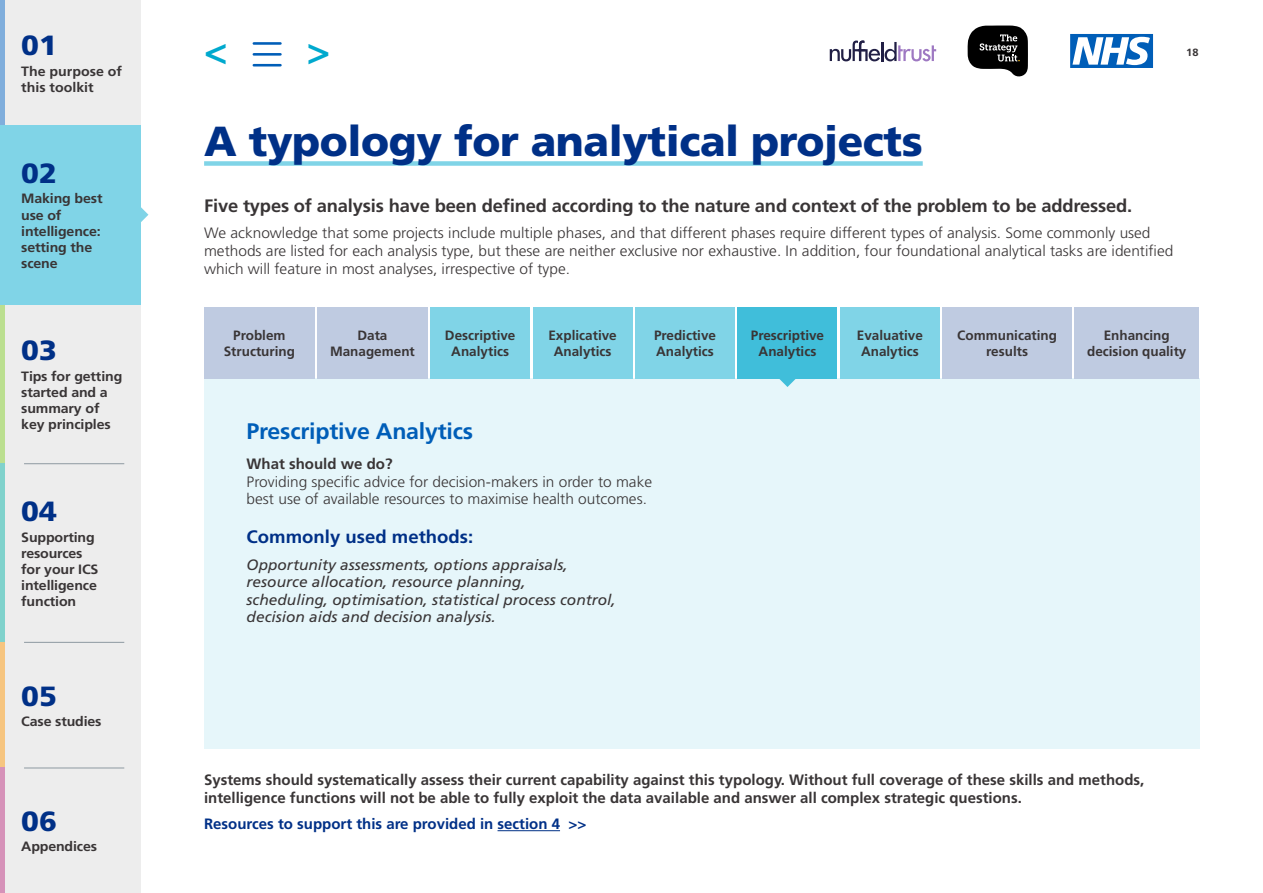
<style>
.page{position:relative;width:1263px;height:893px;background:#fff}
.page>*{position:absolute;margin:0;border:0;box-sizing:border-box;transform-origin:0 0}
.Heading_1_Light_Blue{font:900 42px "Frutiger";letter-spacing:-.01em;color:#003087}
.t1{font:900 condensed 39px "Frutiger";color:#00a9ce}
.t2{font:900 27.75px "Frutiger";color:#003087;scale:1.05 1}
.Heading_2{font:700 22.5px "Frutiger";letter-spacing:-.01em;color:#005eb8}
.Intro_Paragraph{font:700 18px "Frutiger";letter-spacing:-.01em;color:#393536}
.Heading_3{font:700 18px "Frutiger LT Std";color:#003087}
.Paragraph{font:300 15px/17.7px "Frutiger LT Std";color:#393536}
.Paragraph-2{font:700 15px/17.7px "Frutiger LT Std";color:#393536}
.Paragraph-3{font:italic 15px/17.7px "Frutiger LT Std";color:#393536}
.Paragraph-4{font:700 15px "Frutiger LT Std";color:#003087}
.t3{font:700 13.5px/16.2px "Frutiger";letter-spacing:-.01em;color:#393536;scale:1.05 1}
.Paragraph_Tables{font:700 13.5px/16.5px "Frutiger LT Std";color:#393536;text-align:center}
.t4{font:700 10.5px "Frutiger";color:#393536;scale:1.05 1}
.s1{font-weight:700}
</style>
<div class="page">
<div style="left:204px;top:379px;width:995px;height:370px;background:#e6f6fa"></div>
<div style="left:0;top:0;width:140px;height:893px;background:#ededed"></div>
<div style="left:204px;top:161px;width:719px;height:5px;background:#80d4e7"></div>
<div style="left:204px;top:307px;width:111px;height:72px;background:#bfcbe1"></div>
<div style="left:317px;top:307px;width:111px;height:72px;background:#bfcbe1"></div>
<div style="left:430px;top:307px;width:100px;height:72px;background:#80d4e7"></div>
<div style="left:533px;top:307px;width:100px;height:72px;background:#80d4e7"></div>
<div style="left:635px;top:307px;width:100px;height:72px;background:#80d4e7"></div>
<div style="left:737px;top:307px;width:100px;height:72px;background:#40beda"></div>
<div style="left:840px;top:307px;width:100px;height:72px;background:#80d4e7"></div>
<div style="left:942px;top:307px;width:130px;height:72px;background:#bfcbe1"></div>
<div style="left:1074px;top:307px;width:125px;height:72px;background:#bfcbe1"></div>
<hr style="left:497px;top:830px;width:63px;height:1px;background:#003087">
<svg style="left:779px;top:379px;width:17px;height:8px"></svg>
<hr style="left:24px;top:642px;width:100px;height:1px;background:#8e99a1">
<hr style="left:24px;top:463px;width:100px;height:1px;background:#8e99a1">
<hr style="left:24px;top:768px;width:100px;height:1px;background:#8e99a1">
<svg style="left:140px;top:206px;width:8px;height:17px"></svg>
<hr style="left:0;top:304px;width:4px;height:160px;background:#bbdf90">
<hr style="left:0;top:464px;width:4px;height:178px;background:#80d2cc">
<hr style="left:0;top:642px;width:4px;height:126px;background:#f6c580">
<hr style="left:0;top:768px;width:4px;height:125px;background:#d692b9">
<hr style="left:0;top:0;width:4px;height:125px;background:#80aedc">
<div style="left:0;top:125px;width:140px;height:179px;background:#80d4e7"></div>
<hr style="left:254px;top:42px;width:26px;height:3px;background:#005eb8">
<hr style="left:254px;top:53px;width:26px;height:3px;background:#005eb8">
<hr style="left:254px;top:64px;width:26px;height:3px;background:#005eb8">
<svg style="left:830px;top:41px;width:106px;height:20px"></svg>
<svg style="left:967px;top:25px;width:61px;height:52px"></svg>
<svg style="left:1070px;top:34px;width:83px;height:34px"></svg>
<p class="t2" style="left:21px;top:29px;width:35px">01</p>
<p class="t3" style="left:21px;top:63px;width:98px">The purpose of this toolkit</p>
<p class="t2" style="left:21px;top:156px;width:35px">02</p>
<p class="t3" style="left:21px;top:190px;width:79px">Making best use of intelligence: setting the scene</p>
<p class="t2" style="left:21px;top:334px;width:35px">03</p>
<p class="t3" style="left:21px;top:368px;width:98px">Tips for getting started and a summary of key principles</p>
<p class="t2" style="left:21px;top:495px;width:35px">04</p>
<p class="t3" style="left:21px;top:529px;width:75px">Supporting resources for your ICS intelligence function</p>
<p class="t2" style="left:21px;top:679px;width:35px">05</p>
<p class="t3" style="left:21px;top:713px;width:78px">Case studies</p>
<p class="t2" style="left:21px;top:804px;width:35px">06</p>
<p class="t3" style="left:21px;top:838px;width:74px">Appendices</p>
<p class="t1" style="left:204px;top:27px;width:25px">&lt;</p>
<p class="t1" style="left:307px;top:27px;width:25px">&gt;</p>
<p class="t4" style="left:1186px;top:46px;width:13px">18</p>
<p class="Heading_1_Light_Blue" style="left:204px;top:116px;width:720px">A typology for analytical projects</p>
<p class="Intro_Paragraph" style="left:204px;top:195px;width:930px">Five types of analysis have been defined according to the nature and context of the problem to be addressed.</p>
<p class="Paragraph" style="left:204px;top:224px;width:971px">We acknowledge that some projects include multiple phases, and that different phases require different types of analysis. Some commonly used methods are listed for each analysis type, but these are neither exclusive nor exhaustive. In addition, four foundational analytical tasks are identified which will feature in most analyses, irrespective of type.</p>
<p class="Paragraph_Tables" style="left:224px;top:327px;width:73px">Problem<br>Structuring</p>
<p class="Paragraph_Tables" style="left:330px;top:327px;width:86px">Data<br>Management</p>
<p class="Paragraph_Tables" style="left:445px;top:327px;width:72px">Descriptive<br>Analytics</p>
<p class="Paragraph_Tables" style="left:548px;top:327px;width:70px">Explicative<br>Analytics</p>
<p class="Paragraph_Tables" style="left:654px;top:327px;width:64px;text-align:left">Predictive<br>Analytics</p>
<p class="Paragraph_Tables" style="left:751px;top:327px;width:75px">Prescriptive<br>Analytics</p>
<p class="Paragraph_Tables" style="left:857px;top:327px;width:68px">Evaluative<br>Analytics</p>
<p class="Paragraph_Tables" style="left:957px;top:327px;width:101px">Communicating results</p>
<p class="Paragraph_Tables" style="left:1087px;top:327px;width:101px">Enhancing decision quality</p>
<p class="Heading_2" style="left:247px;top:418px;width:228px">Prescriptive Analytics</p>
<p class="Paragraph" style="left:247px;top:455px;width:407px"><span class="s1">What should we do?<br></span>Providing specific advice for decision-makers in order to make best use of available resources to maximise health outcomes.</p>
<p class="Heading_3" style="left:247px;top:527px;width:228px">Commonly used methods:</p>
<p class="Paragraph-3" style="left:247px;top:556px;width:371px">Opportunity assessments, options appraisals, resource allocation, resource planning,<br>scheduling, optimisation, statistical process control, decision aids and decision analysis.</p>
<p class="Paragraph-2" style="left:204px;top:771px;width:942px">Systems should systematically assess their current capability against this typology. Without full coverage of these skills and methods, intelligence functions will not be able to fully exploit the data available and answer all complex strategic questions.</p>
<p class="Paragraph-4" style="left:204px;top:815px;width:384px">Resources to support this are provided in section 4 &gt;&gt;</p>
</div>
